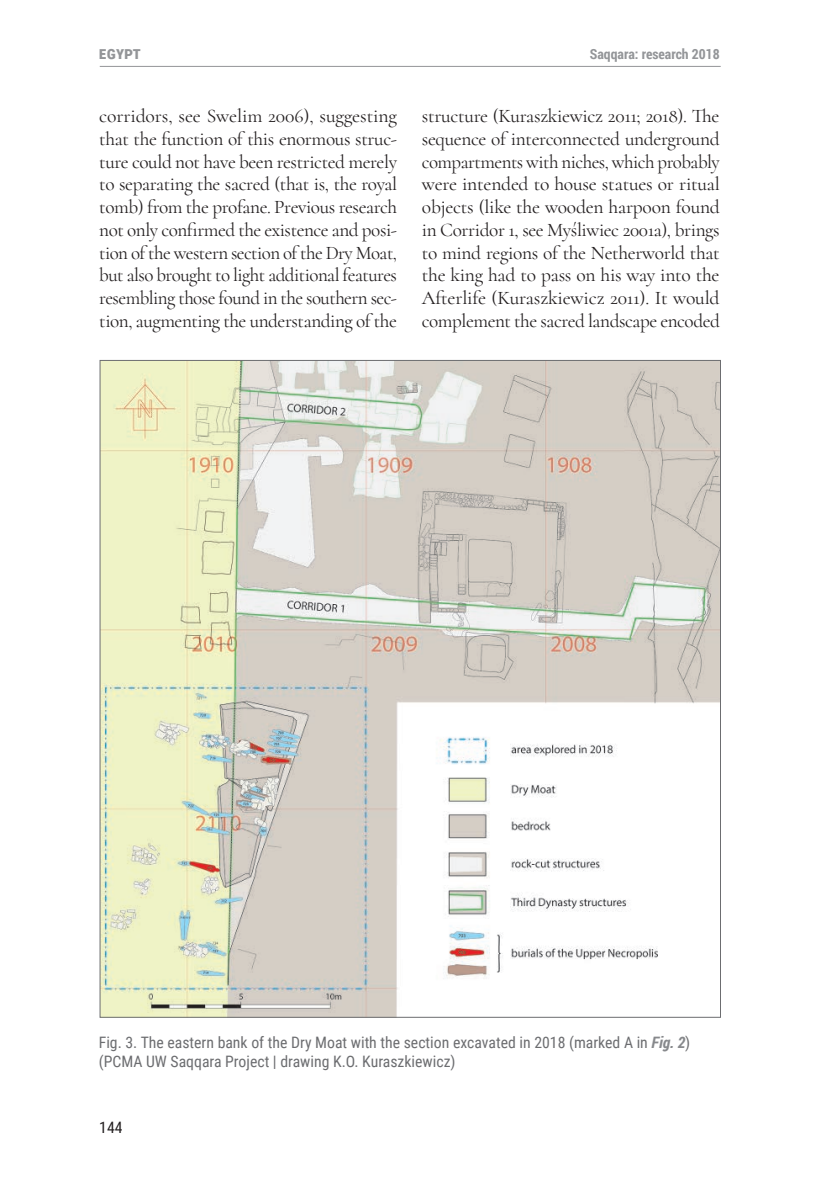
<style>
.page{position:relative;width:819px;height:1191px;background:#fff}
.page>*{position:absolute;margin:0;border:0;box-sizing:border-box;transform-origin:0 0}
.t1{font:19.25px/22.8px "Cormorant";letter-spacing:-.02em;color:#231f20;text-align:justify}
.t2{font:700 17.5px "Roboto Condensed";color:#939598}
.t3{font:15.75px/19.2px "Roboto Condensed";color:#6c6d70}
.t4{font:15.75px "Roboto Condensed";color:#231f20}
.t5{font:700 14px "Roboto Condensed";color:#939598}
.s1{font-weight:700;font-style:italic;color:#87898c}
</style>
<div class="page">
<hr style="left:100px;top:66px;width:620px;height:1px;background:#939598">
<img style="left:102px;top:362px;width:616px;height:653px">
<p class="t2" style="left:99px;top:40px;width:44px">EGYPT</p>
<p class="t5" style="left:590px;top:44px;width:131px">Saqqara: research 2018</p>
<p class="t1" style="left:99px;top:104px;width:299px">corridors, see Swelim 2006), suggesting that the function of this enormous struc&shy;ture could not have been restricted merely to separating the sacred (that is, the royal tomb) from the profane. Previous research not only confirmed the existence and posi&shy;tion of the western section of the Dry Moat, but also brought to light additional features resembling those found in the southern sec&shy;tion, augmenting the understanding of the</p>
<p class="t1" style="left:422px;top:104px;width:299px">structure (Kuraszkiewicz 2011; 2018). The sequence of interconnected underground compartments with niches, which probably were intended to house statues or ritual objects (like the wooden harpoon found in Corridor 1, see Myśliwiec 2001a), brings to mind regions of the Netherworld that the king had to pass on his way into the Afterlife (Kuraszkiewicz 2011). It would complement the sacred landscape encoded</p>
<p class="t3" style="left:99px;top:1031px;width:593px">Fig. 3. The eastern bank of the Dry Moat with the section excavated in 2018 (marked A in <span class="s1">Fig. 2</span>) (PCMA UW Saqqara Project | drawing K.O. Kuraszkiewicz)</p>
<p class="t4" style="left:99px;top:1116px;width:25px">144</p>
</div>
